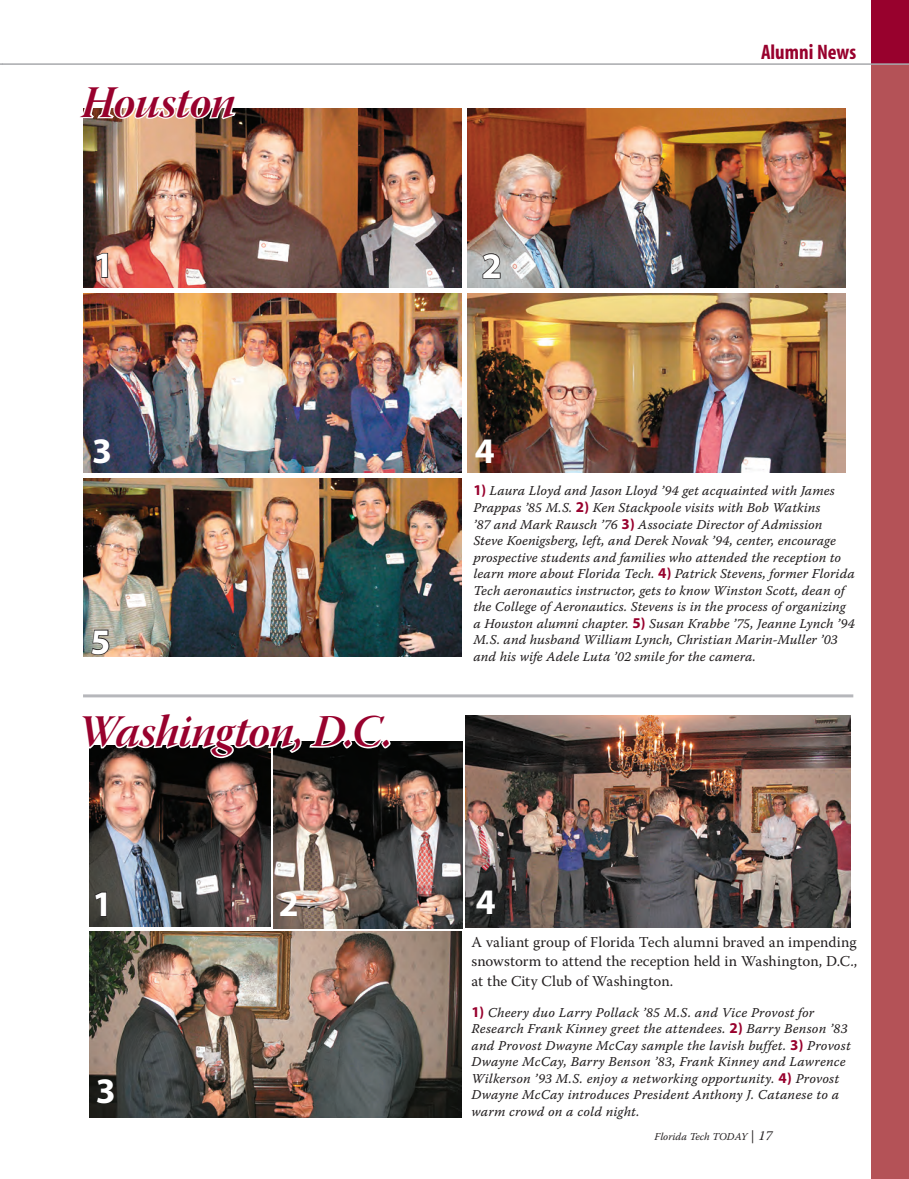
<style>
.page{position:relative;width:909px;height:1179px;background:#fff}
.page>*{position:absolute;margin:0;border:0;box-sizing:border-box;transform-origin:0 0}
.t1{font:45px "Warnock Pro Bold It Disp";letter-spacing:-.01em;color:#98012d}
.t2{font:700 36px "Myriad";color:#fff}
.t3{font:700 condensed 21px "Myriad";color:#98012d}
.t4{font:15px/19.5px "Warnock Pro";color:#231f20;text-align:justify}
.t5{font:13.5px/16.5px "Warnock Pro It Capt";letter-spacing:.005em;color:#231f20}
.t6{font:italic 10.5px "Warnock Pro";color:#231f20}
.s1{font-family:"Myriad";font-weight:700;font-size:15px;color:#98012d}
.s2{font-size:13.5px}
</style>
<div class="page">
<div style="left:870px;top:0;width:38px;height:1178px;background:#b45257"></div>
<div style="left:870px;top:0;width:38px;height:64px;background:#98012d"></div>
<hr style="left:2px;top:63px;width:906px;height:2px;background:#a8a9ad">
<img style="left:83px;top:109px;width:378px;height:178px">
<img style="left:467px;top:109px;width:378px;height:178px">
<img style="left:83px;top:293px;width:378px;height:179px">
<img style="left:467px;top:293px;width:378px;height:179px">
<img style="left:392px;top:478px;width:69px;height:178px">
<svg style="left:74px;top:63px;width:164px;height:58px"></svg>
<hr style="left:83px;top:694px;width:769px;height:3px;background:#b6b7bb">
<img style="left:89px;top:781px;width:181px;height:145px">
<img style="left:273px;top:741px;width:189px;height:187px">
<img style="left:89px;top:931px;width:372px;height:185px">
<img style="left:465px;top:715px;width:384px;height:212px">
<svg style="left:94px;top:890px;width:14px;height:27px"></svg>
<svg style="left:95px;top:252px;width:14px;height:26px"></svg>
<svg style="left:481px;top:252px;width:20px;height:27px"></svg>
<img style="left:83px;top:478px;width:309px;height:303px">
<h1 class="t1" style="left:81px;top:75px;width:155px">Houston</h1>
<h2 class="t2" style="left:93px;top:246px;width:21px">1</h2>
<h2 class="t2" style="left:481px;top:247px;width:21px">2</h2>
<h2 class="t2" style="left:92px;top:432px;width:21px">3</h2>
<h2 class="t2" style="left:474px;top:432px;width:21px">4</h2>
<h3 class="t3" style="left:760px;top:41px;width:97px">Alumni News</h3>
<h2 class="t2" style="left:90px;top:623px;width:21px">5</h2>
<h1 class="t1" style="left:77px;top:704px;width:317px">Washington, D.C.</h1>
<p class="t5" style="left:473px;top:482px;width:383px"><span class="s1">1)</span> Laura Lloyd and Jason Lloyd ’94 get acquainted with James Prappas ’85 M.S. <span class="s1">2)</span> Ken Stackpoole visits with Bob Watkins<br>’87 and Mark Rausch ’76 <span class="s1">3)</span> Associate Director of Admission Steve Koenigsberg, left, and Derek Novak ’94, center, encourage prospective students and families who attended the reception to learn more about Florida Tech. <span class="s1">4)</span> Patrick Stevens, former Florida Tech aeronautics instructor, gets to know Winston Scott, dean of the College of Aeronautics. Stevens is in the process of organizing a Houston alumni chapter. <span class="s1">5)</span> Susan Krabbe ’75, Jeanne Lynch ’94<br>M.S. and husband William Lynch, Christian Marin-Muller ’03 and his wife Adele Luta ’02 smile for the camera.</p>
<h2 class="t2" style="left:92px;top:884px;width:21px">1</h2>
<h2 class="t2" style="left:96px;top:1072px;width:21px">3</h2>
<h2 class="t2" style="left:279px;top:884px;width:21px">2</h2>
<h2 class="t2" style="left:475px;top:883px;width:21px">4</h2>
<p class="t4" style="left:471px;top:931px;width:387px">A valiant group of Florida Tech alumni braved an impending snowstorm to attend the reception held in Washington, D.C., at the City Club of Washington.</p>
<p class="t5" style="left:471px;top:1003px;width:380px"><span class="s1">1)</span> Cheery duo Larry Pollack ’85 M.S. and Vice Provost for Research Frank Kinney greet the attendees. <span class="s1">2)</span> Barry Benson ’83 and Provost Dwayne McCay sample the lavish buffet. <span class="s1">3)</span> Provost Dwayne McCay, Barry Benson ’83, Frank Kinney and Lawrence Wilkerson ’93 M.S. enjoy a networking opportunity. <span class="s1">4)</span> Provost Dwayne McCay introduces President Anthony J. Catanese to a warm crowd on a cold night.</p>
<p class="t6" style="left:654px;top:1130px;width:119px">Florida Tech TODAY <span class="s2">| 17</span></p>
</div>
